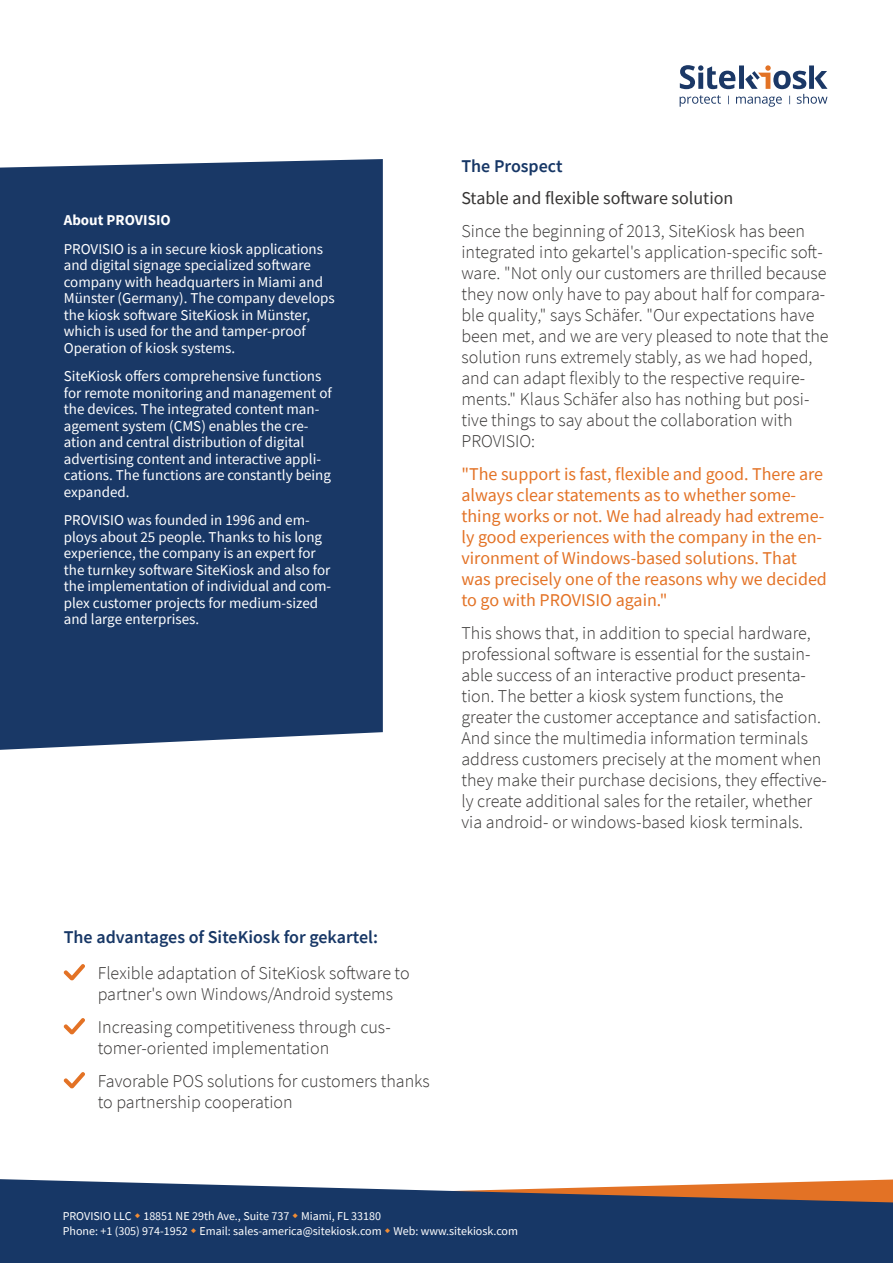
<style>
.page{position:relative;width:893px;height:1263px;background:#fff}
.page>*{position:absolute;margin:0;border:0;box-sizing:border-box;transform-origin:0 0}
.t1{font:300 18px/21px "Source Sans Pro";color:#353332}
.t2{font:18px/21px "Source Sans Pro";color:#e37225}
.t3{font:600 18px "Source Sans Pro";color:#173766}
.t4{font:18px "Source Sans Pro";color:#353332}
.t5{font:15px/16.5px "Source Sans Pro";color:#fff}
.t6{font:700 15px "Source Sans Pro";color:#fff}
.t7{font:12px/15px "Source Sans Pro";color:#fff}
</style>
<div class="page">
<svg style="left:680px;top:65px;width:147px;height:42px"></svg>
<svg style="left:0;top:1179px;width:893px;height:84px;background:#35496c"></svg>
<div style="left:0;top:159px;width:383px;height:591px;background:#193866"></div>
<svg style="left:64px;top:964px;width:21px;height:16px"></svg>
<svg style="left:64px;top:1018px;width:21px;height:16px"></svg>
<svg style="left:64px;top:1072px;width:21px;height:16px"></svg>
<svg style="left:135px;top:1213px;width:5px;height:5px"></svg>
<svg style="left:293px;top:1213px;width:5px;height:5px"></svg>
<svg style="left:191px;top:1228px;width:5px;height:5px"></svg>
<svg style="left:385px;top:1228px;width:5px;height:5px"></svg>
<p class="t6" style="left:64px;top:214px;width:108px">About PROVISIO</p>
<p class="t5" style="left:64px;top:242px;width:273px">PROVISIO is a in secure kiosk applications and digital signage specialized software company with headquarters in Miami and Münster (Germany). The company develops the kiosk software SiteKiosk in Münster, which is used for the and tamper-proof Operation of kiosk systems.</p>
<p class="t5" style="left:64px;top:369px;width:270px">SiteKiosk offers comprehensive functions for remote monitoring and management of the devices. The integrated content man&shy;agement system (CMS) enables the cre&shy;ation and central distribution of digital advertising content and interactive appli&shy;cations. The functions are constantly being expanded.</p>
<p class="t5" style="left:64px;top:513px;width:269px">PROVISIO was founded in 1996 and em&shy;ploys about 25 people. Thanks to his long experience, the company is an expert for the turnkey software SiteKiosk and also for the implementation of individual and com&shy;plex customer projects for medium-sized and large enterprises.</p>
<p class="t3" style="left:461px;top:158px;width:103px">The Prospect</p>
<p class="t4" style="left:461px;top:190px;width:273px">Stable and flexible software solution</p>
<p class="t1" style="left:461px;top:222px;width:369px">Since the beginning of 2013, SiteKiosk has been integrated into gekartel's application-specific soft&shy;ware. "Not only our customers are thrilled because they now only have to pay about half for compara&shy;ble quality," says Schäfer. "Our expectations have been met, and we are very pleased to note that the solution runs extremely stably, as we had hoped, and can adapt flexibly to the respective require&shy;ments." Klaus Schäfer also has nothing but posi&shy;tive things to say about the collaboration with PROVISIO:</p>
<p class="t2" style="left:461px;top:465px;width:367px">"The support is fast, flexible and good. There are always clear statements as to whether some&shy;thing works or not. We had already had extreme&shy;ly good experiences with the company in the en&shy;vironment of Windows-based solutions. That was precisely one of the reasons why we decided to go with PROVISIO again."</p>
<p class="t1" style="left:461px;top:624px;width:367px">This shows that, in addition to special hardware, professional software is essential for the sustain&shy;able success of an interactive product presenta&shy;tion. The better a kiosk system functions, the greater the customer acceptance and satisfaction.<br>And since the multimedia information terminals address customers precisely at the moment when they make their purchase decisions, they effective&shy;ly create additional sales for the retailer, whether via android- or windows-based kiosk terminals.</p>
<p class="t3" style="left:64px;top:930px;width:316px">The advantages of SiteKiosk for gekartel:</p>
<p class="t1" style="left:98px;top:964px;width:313px">Flexible adaptation of SiteKiosk software to partner's own Windows/Android systems</p>
<p class="t1" style="left:98px;top:1018px;width:295px">Increasing competitiveness through cus&shy;tomer-oriented implementation</p>
<p class="t1" style="left:98px;top:1072px;width:334px">Favorable POS solutions for customers thanks to partnership cooperation</p>
<p class="t7" style="left:63px;top:1209px;width:457px">PROVISIO LLC 18851 NE 29th Ave., Suite 737 Miami, FL 33180<br>Phone: +1 (305) 974-1952 Email: sales-america@sitekiosk.com Web: www.sitekiosk.com</p>
</div>
